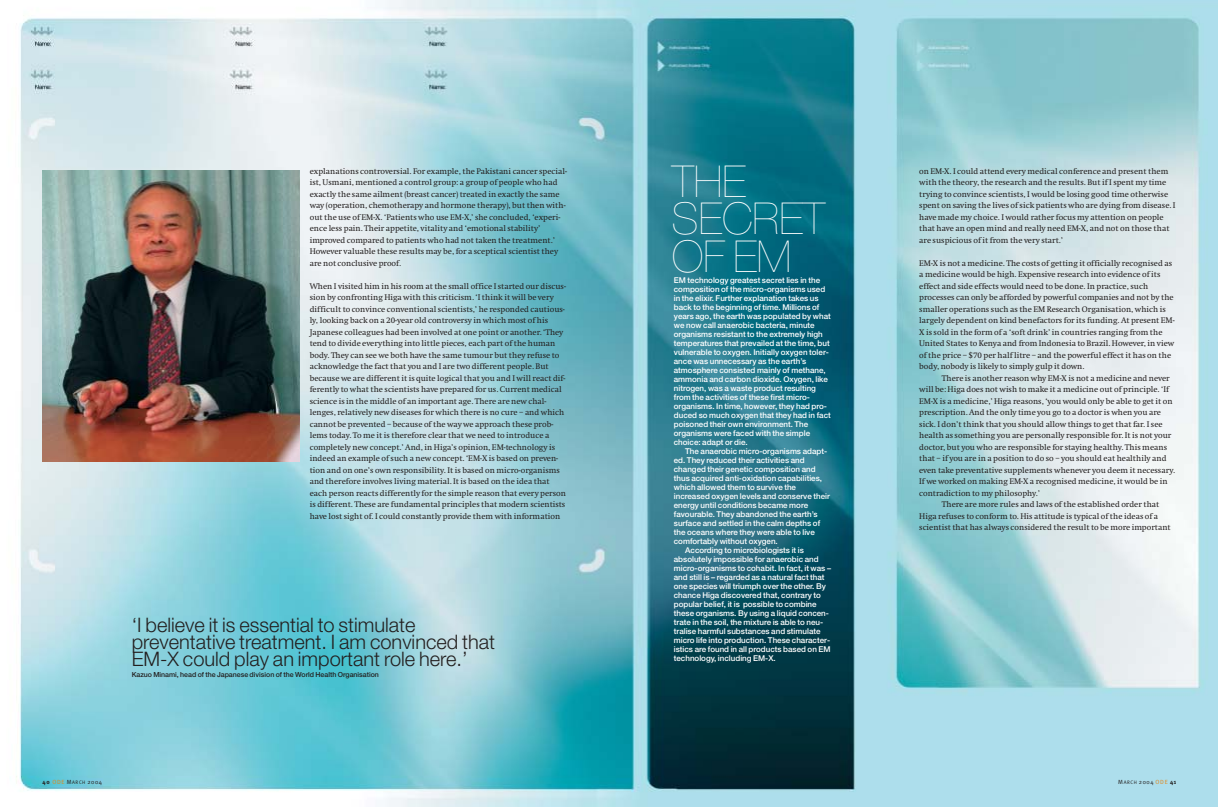
<style>
.page{position:relative;width:1218px;height:807px;background:#fff}
.page>*{position:absolute;margin:0;border:0;box-sizing:border-box;transform-origin:0 0}
.t1{font:200 44px/37.5px "Helvetica Neue";color:#fff}
.t2{font:300 20px/17px "Helvetica Neue";color:#231f1f}
.t3{font:8.5px/11.5px "Swift";color:#231f1f}
.t4{font:500 8px/9px "Helvetica Neue";color:#fff}
.t5{font:500 7px "Helvetica Neue";color:#231f1f}
.t6{font:6px "Meta Plus Normal";letter-spacing:.105em;color:#231f1f}
.s1{font-family:"Meta Plus";font-weight:700}
.s2{color:#e08619}
.s3{font-size:5px}
</style>
<div class="page">
<img style="left:16px;top:0;width:1202px;height:807px">
<img style="left:43px;top:170px;width:257px;height:291px">
<h1 class="t1" style="left:672px;top:166px;width:155px">THE<br>SECRET<br>OF EM</h1>
<p class="t3" style="left:919px;top:166px;width:258px">on EM-X. I could attend every medical conference and present them with the theory, the research and the results. But if I spent my time trying to convince scientists, I would be losing good time otherwise spent on saving the lives of sick patients who are dying from disease. I have made my choice. I would rather focus my attention on people that have an open mind and really need EM-X, and not on those that are suspicious of it from the very start.’</p>
<p class="t3" style="left:310px;top:166px;width:259px">explanations controversial. For example, the Pakistani cancer special&shy;ist, Usmani, mentioned a control group: a group of people who had exactly the same ailment (breast cancer) treated in exactly the same way (operation, chemotherapy and hormone therapy), but then with&shy;out the use of EM-X. ‘Patients who use EM-X,’ she concluded, ‘experi&shy;ence less pain. Their appetite, vitality and ‘emotional stability’ improved compared to patients who had not taken the treatment.’ However valuable these results may be, for a sceptical scientist they are not conclusive proof.</p>
<p class="t3" style="left:310px;top:281px;width:258px">When I visited him in his room at the small office I started our discus&shy;sion by confronting Higa with this criticism. ‘I think it will be very difficult to convince conventional scientists,’ he responded cautious&shy;ly, looking back on a 20-year old controversy in which most of his Japanese colleagues had been involved at one point or another. ‘They tend to divide everything into little pieces, each part of the human body. They can see we both have the same tumour but they refuse to acknowledge the fact that you and I are two different people. But because we are different it is quite logical that you and I will react dif&shy;ferently to what the scientists have prepared for us. Current medical science is in the middle of an important age. There are new chal&shy;lenges, relatively new diseases for which there is no cure – and which cannot be prevented – because of the way we approach these prob&shy;lems today. To me it is therefore clear that we need to introduce a completely new concept.’ And, in Higa’s opinion, EM-technology is indeed an example of such a new concept. ‘EM-X is based on preven&shy;tion and on one’s own responsibility. It is based on micro-organisms and therefore involves living material. It is based on the idea that each person reacts differently for the simple reason that every person is different. These are fundamental principles that modern scientists have lost sight of. I could constantly provide them with information</p>
<p class="t4" style="left:674px;top:276px;width:158px">EM technology greatest secret lies in the composition of the micro-organisms used in the elixir. Further explanation takes us back to the beginning of time. Millions of years ago, the earth was populated by what we now call anaerobic bacteria, minute organisms resistant to the extremely high temperatures that prevailed at the time, but vulnerable to oxygen. Initially oxygen toler&shy;ance was unnecessary as the earth’s atmosphere consisted mainly of methane, ammonia and carbon dioxide. Oxygen, like nitrogen, was a waste product resulting from the activities of these first micro&shy;organisms. In time, however, they had pro&shy;duced so much oxygen that they had in fact poisoned their own environment. The organisms were faced with the simple choice: adapt or die.</p>
<p class="t3" style="left:919px;top:258px;width:257px">EM-X is not a medicine. The costs of getting it officially recognised as a medicine would be high. Expensive research into evidence of its effect and side effects would need to be done. In practice, such processes can only be afforded by powerful companies and not by the smaller operations such as the EM Research Organisation, which is largely dependent on kind benefactors for its funding. At present EM-X is sold in the form of a ‘soft drink’ in countries ranging from the United States to Kenya and from Indonesia to Brazil. However, in view of the price – $70 per half litre – and the powerful effect it has on the body, nobody is likely to simply gulp it down.</p>
<p class="t3" style="left:942px;top:373px;width:229px">There is another reason why EM-X is not a medicine and never</p>
<p class="t3" style="left:919px;top:385px;width:251px">will be: Higa does not wish to make it a medicine out of principle. ‘If</p>
<p class="t3" style="left:919px;top:396px;width:255px">EM-X is a medicine,’ Higa reasons, ‘you would only be able to get it on</p>
<p class="t3" style="left:919px;top:408px;width:243px">prescription. And the only time you go to a doctor is when you are</p>
<p class="t3" style="left:919px;top:419px;width:245px">sick. I don’t think that you should allow things to get that far. I see</p>
<p class="t3" style="left:919px;top:431px;width:254px">health as something you are personally responsible for. It is not your</p>
<p class="t3" style="left:919px;top:442px;width:249px">doctor, but you who are responsible for staying healthy. This means</p>
<p class="t3" style="left:919px;top:454px;width:249px">that – if you are in a position to do so – you should eat healthily and</p>
<p class="t3" style="left:919px;top:465px;width:257px">even take preventative supplements whenever you deem it necessary.</p>
<p class="t3" style="left:919px;top:477px;width:250px">If we worked on making EM-X a recognised medicine, it would be in</p>
<p class="t3" style="left:919px;top:488px;width:122px">contradiction to my philosophy.’</p>
<p class="t3" style="left:942px;top:500px;width:219px">There are more rules and laws of the established order that</p>
<p class="t3" style="left:919px;top:511px;width:241px">Higa refuses to conform to. His attitude is typical of the ideas of a</p>
<p class="t3" style="left:919px;top:523px;width:253px">scientist that has always considered the result to be more important</p>
<p class="t4" style="left:685px;top:447px;width:143px">The anaerobic micro-organisms adapt-</p>
<p class="t4" style="left:674px;top:456px;width:132px">ed. They reduced their activities and</p>
<p class="t4" style="left:674px;top:465px;width:143px">changed their genetic composition and</p>
<p class="t4" style="left:674px;top:474px;width:150px">thus acquired anti-oxidation capabilities,</p>
<p class="t4" style="left:674px;top:483px;width:124px">which allowed them to survive the</p>
<p class="t4" style="left:674px;top:492px;width:157px">increased oxygen levels and conserve their</p>
<p class="t4" style="left:674px;top:501px;width:136px">energy until conditions became more</p>
<p class="t4" style="left:674px;top:510px;width:145px">favourable. They abandoned the earth’s</p>
<p class="t4" style="left:674px;top:519px;width:148px">surface and settled in the calm depths of</p>
<p class="t4" style="left:674px;top:528px;width:143px">the oceans where they were able to live</p>
<p class="t4" style="left:674px;top:537px;width:105px">comfortably without oxygen.</p>
<p class="t4" style="left:685px;top:546px;width:120px">According to microbiologists it is</p>
<p class="t4" style="left:674px;top:555px;width:146px">absolutely impossible for anaerobic and</p>
<p class="t4" style="left:674px;top:564px;width:159px">micro-organisms to cohabit. In fact, it was –</p>
<p class="t4" style="left:674px;top:573px;width:152px">and still is – regarded as a natural fact that</p>
<p class="t4" style="left:674px;top:582px;width:153px">one species will triumph over the other. By</p>
<p class="t4" style="left:674px;top:591px;width:149px">chance Higa discovered that, contrary to</p>
<p class="t4" style="left:674px;top:600px;width:144px">popular belief, it is possible to combine</p>
<p class="t4" style="left:674px;top:609px;width:157px">these organisms. By using a liquid concen-</p>
<p class="t4" style="left:674px;top:618px;width:151px">trate in the soil, the mixture is able to neu-</p>
<p class="t4" style="left:674px;top:627px;width:148px">tralise harmful substances and stimulate</p>
<p class="t4" style="left:674px;top:636px;width:158px">micro life into production. These character-</p>
<p class="t4" style="left:674px;top:645px;width:158px">istics are found in all products based on EM</p>
<p class="t4" style="left:674px;top:654px;width:103px">technology, including EM-X.</p>
<h2 class="t2" style="left:132px;top:619px;width:365px">‘I believe it is essential to stimulate preventative treatment. I am convinced that<br>EM-X could play an important role here.’</h2>
<p class="t5" style="left:132px;top:672px;width:249px">Kazuo Minami, head of the Japanese division of the World Health Organisation</p>
<p class="t6" style="left:43px;top:780px;width:61px"><span class="s1">40</span> <span class="s2">ODE</span> M<span class="s3">ARCH</span> 2004</p>
<p class="t6" style="left:1118px;top:780px;width:60px">M<span class="s3">ARCH</span> 2004 <span class="s2">ODE</span> <span class="s1">41</span></p>
</div>
